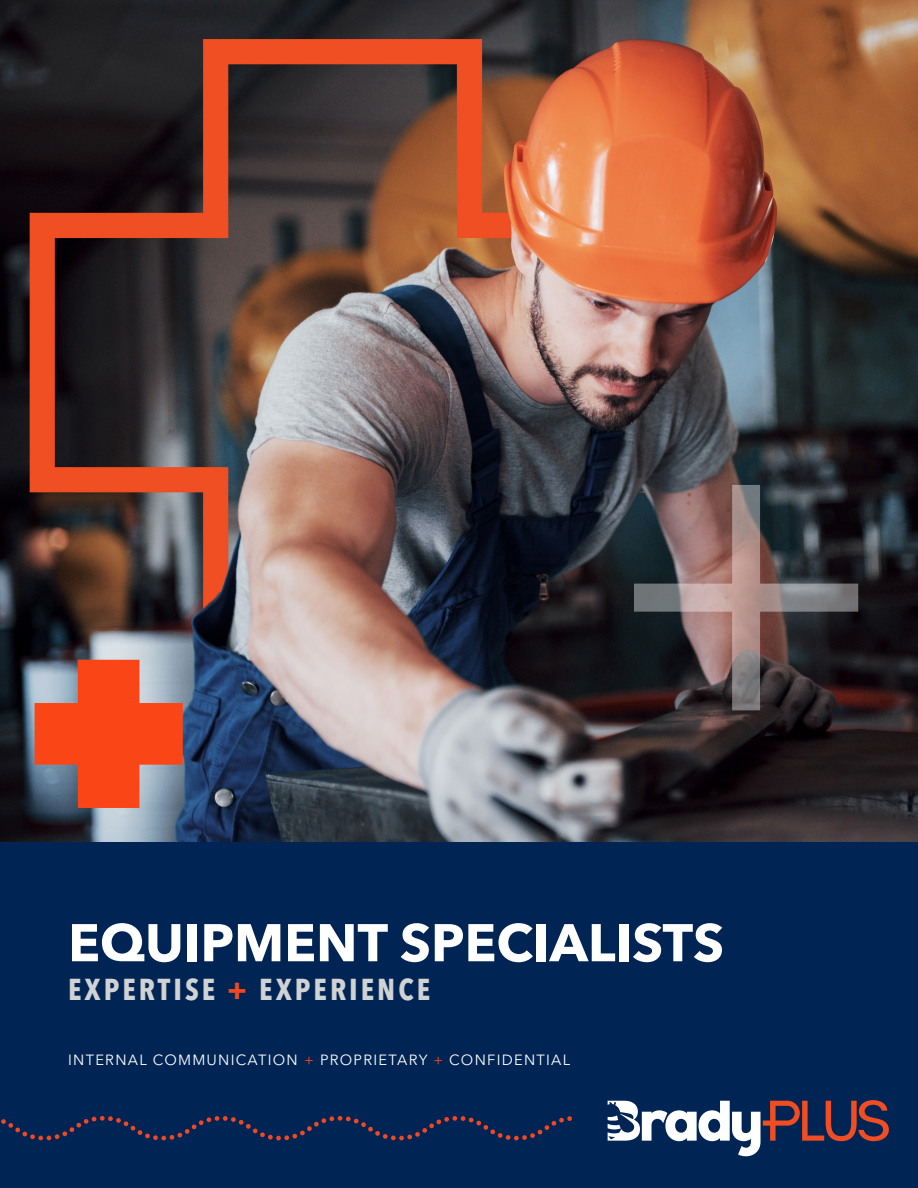
<style>
.page{position:relative;width:918px;height:1188px;background:#fff}
.page>*{position:absolute;margin:0;border:0;box-sizing:border-box;transform-origin:0 0}
.t1{font:700 52.5px "Avenir Next LT Pro";color:#fff}
.t2{font:700 condensed 30px "Avenir Next LT Pro";letter-spacing:.1em;color:#d1d2d4}
.t3{font:14.7px "Avenir Next LT Pro";letter-spacing:.085em;color:#fff}
.s1{color:#f04822}
</style>
<div class="page">
<img style="left:0;top:0;width:918px;height:842px">
<svg style="left:634px;top:485px;width:224px;height:225px;background:#564b4d"></svg>
<svg style="left:35px;top:660px;width:148px;height:148px;background:#d3644a"></svg>
<div style="left:0;top:842px;width:918px;height:346px;background:#002554"></div>
<svg style="left:608px;top:1100px;width:281px;height:56px"></svg>
<svg style="left:1px;top:1116px;width:571px;height:24px"></svg>
<h1 class="t1" style="left:68px;top:911px;width:657px">EQUIPMENT SPECIALISTS</h1>
<h2 class="t2" style="left:68px;top:972px;width:364px">EXPERTISE <span class="s1">+</span> EXPERIENCE</h2>
<p class="t3" style="left:68px;top:1051px;width:504px">INTERNAL COMMUNICATION <span class="s1">+</span> PROPRIETARY <span class="s1">+</span> CONFIDENTIAL</p>
</div>
